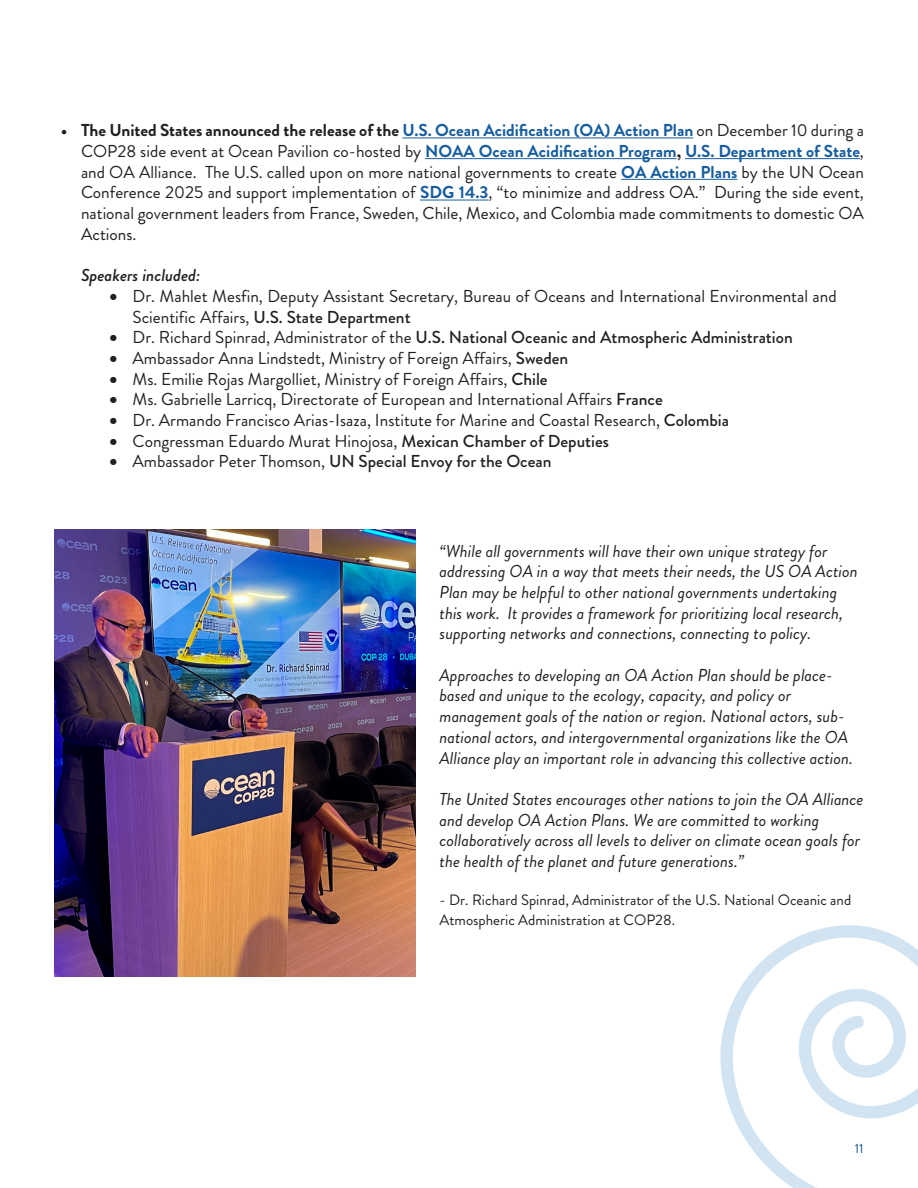
<style>
.page{position:relative;width:918px;height:1188px;background:#fff}
.page>*{position:absolute;margin:0;border:0;box-sizing:border-box;transform-origin:0 0}
.t1{font:17.25px/20.7px "Brandon Grotesque";color:#231f20;text-align:justify}
.t2{font:italic 17.25px/20.7px "Brandon Grotesque";color:#231f20}
.t3{font:500 17.25px "Brandon Grotesque";color:#231f20}
.t4{font:italic 500 17.25px "Brandon Grotesque";color:#231f20}
.t5{font:15px/20.2px "Brandon Grotesque";color:#231f20}
.t6{font:13.5px "Brandon Grotesque";color:#1b588c}
.s1{font-weight:700}
.s2{font-weight:700;color:#175d9e}
.s3{font-weight:500}
.s4{font-weight:400}
</style>
<div class="page">
<img style="left:54px;top:529px;width:362px;height:447px">
<hr style="left:402px;top:138px;width:291px;height:1px;background:#175d9e">
<hr style="left:425px;top:158px;width:252px;height:1px;background:#175d9e">
<hr style="left:685px;top:158px;width:175px;height:1px;background:#175d9e">
<hr style="left:621px;top:179px;width:116px;height:1px;background:#175d9e">
<hr style="left:420px;top:200px;width:68px;height:1px;background:#175d9e">
<svg style="left:720px;top:925px;width:198px;height:263px"></svg>
<p class="t1" style="left:81px;top:120px;width:785px;text-indent:-20px"><span class="s1">• The United States announced the release of the</span> <span class="s2">U.S. Ocean Acidification (OA) Action Plan</span> on December 10 during a COP28 side event at Ocean Pavilion co-hosted by <span class="s2">NOAA Ocean Acidification Program</span><span class="s1">,</span> <span class="s2">U.S. Department of State</span>, and OA Alliance. The U.S. called upon on more national governments to create <span class="s2">OA Action Plans</span> by the UN Ocean Conference 2025 and support implementation of <span class="s2">SDG 14.3</span>, “to minimize and address OA.” During the side event, national government leaders from France, Sweden, Chile, Mexico, and Colombia made commitments to domestic OA Actions.</p>
<p class="t4" style="left:81px;top:263px;width:121px">Speakers included:</p>
<p class="t1" style="left:132px;top:286px;width:706px;text-indent:-23px">• Dr. Mahlet Mesfin, Deputy Assistant Secretary, Bureau of Oceans and International Environmental and<br>Scientific Affairs, <span class="s3">U.S. State Department</span></p>
<p class="t3" style="left:110px;top:325px;width:685px">• <span class="s4">Dr. Richard Spinrad, Administrator of the</span> U.S. National Oceanic and Atmospheric Administration</p>
<p class="t1" style="left:110px;top:348px;width:460px">• Ambassador Anna Lindstedt, Ministry of Foreign Affairs, <span class="s3">Sweden</span></p>
<p class="t1" style="left:110px;top:369px;width:440px">• Ms. Emilie Rojas Margolliet, Ministry of Foreign Affairs, <span class="s3">Chile</span></p>
<p class="t1" style="left:110px;top:389px;width:555px">• Ms. Gabrielle Larricq, Directorate of European and International Affairs <span class="s3">France</span></p>
<p class="t1" style="left:110px;top:410px;width:621px">• Dr. Armando Francisco Arias-Isaza, Institute for Marine and Coastal Research, <span class="s3">Colombia</span></p>
<p class="t1" style="left:110px;top:431px;width:501px">• Congressman Eduardo Murat Hinojosa, <span class="s3">Mexican Chamber of Deputies</span></p>
<p class="t3" style="left:110px;top:450px;width:444px">• <span class="s4">Ambassador Peter Thomson,</span> UN Special Envoy for the Ocean</p>
<p class="t2" style="left:440px;top:541px;width:420px">“While all governments will have their own unique strategy for addressing OA in a way that meets their needs, the US OA Action Plan may be helpful to other national governments undertaking this work. It provides a framework for prioritizing local research, supporting networks and connections, connecting to policy.</p>
<p class="t2" style="left:440px;top:665px;width:415px">Approaches to developing an OA Action Plan should be place&shy;based and unique to the ecology, capacity, and policy or management goals of the nation or region. National actors, sub&shy;national actors, and intergovernmental organizations like the OA Alliance play an important role in advancing this collective action.</p>
<p class="t2" style="left:440px;top:789px;width:426px">The United States encourages other nations to join the OA Alliance and develop OA Action Plans. We are committed to working collaboratively across all levels to deliver on climate ocean goals for the health of the planet and future generations.”</p>
<p class="t5" style="left:440px;top:890px;width:413px">- Dr. Richard Spinrad, Administrator of the U.S. National Oceanic and<br>Atmospheric Administration at COP28.</p>
<p class="t6" style="left:855px;top:1139px;width:10px">11</p>
</div>
